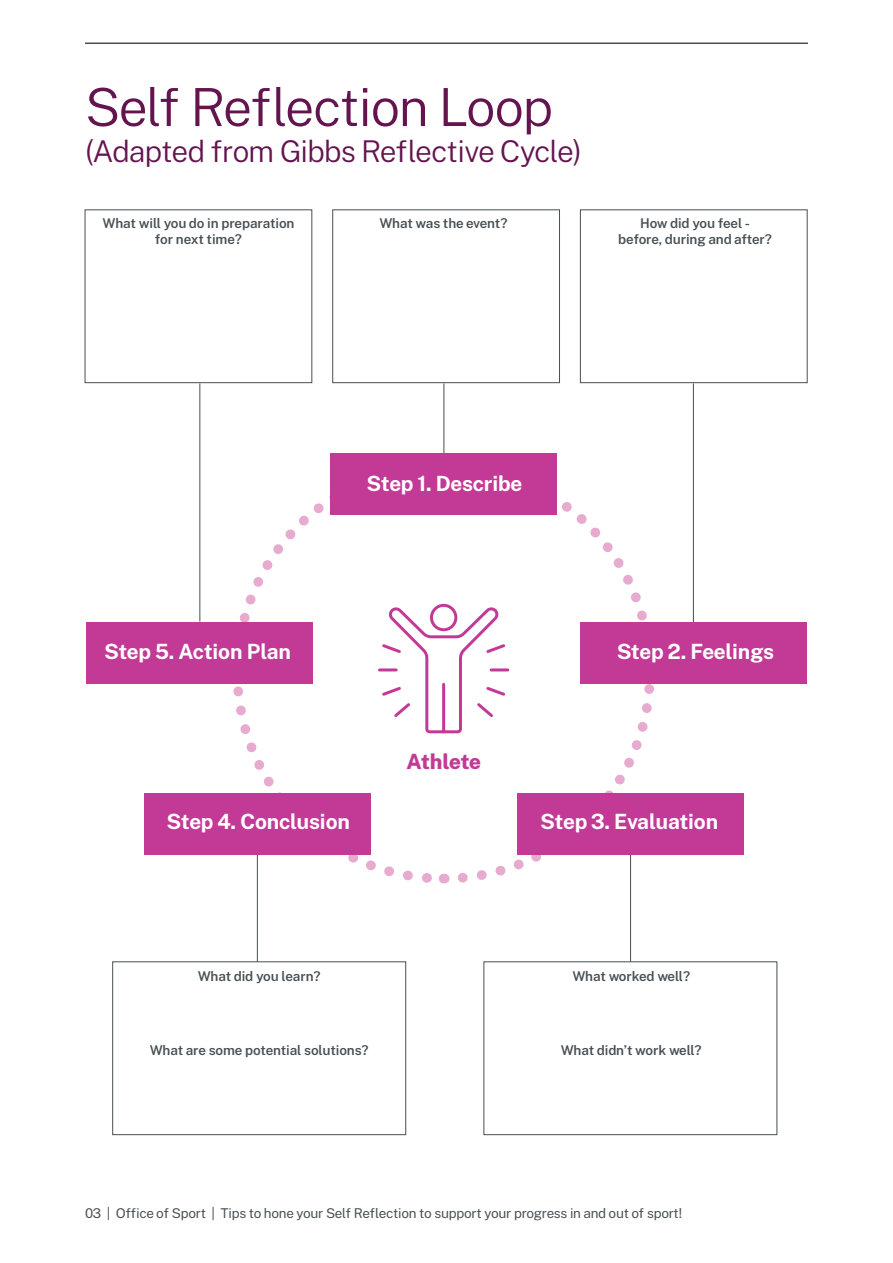
<style>
.page{position:relative;width:893px;height:1263px;background:#fff}
.page>*{position:absolute;margin:0;border:0;box-sizing:border-box;transform-origin:0 0}
.t1{font:300 52.5px "Public Sans";letter-spacing:-.03em;color:#64144e}
.t2{font:300 30px "Public Sans";letter-spacing:-.03em;color:#64144e}
.t3{font:700 21px "Public Sans";letter-spacing:-.01em;color:#fff}
.t4{font:800 21px "Public Sans";letter-spacing:-.02em;color:#c33a96}
.t5{font:600 13.5px/16.2px "Public Sans";letter-spacing:-.01em;color:#474f54;text-align:center}
.t6{font:13.5px "Public Sans";letter-spacing:-.02em;color:#474f54}
</style>
<div class="page">
<svg style="left:443px;top:502px;width:198px;height:102px"></svg>
<svg style="left:245px;top:496px;width:85px;height:108px"></svg>
<div style="left:332px;top:210px;width:228px;height:173px;border:1px solid #474f54"></div>
<hr style="left:444px;top:383px;width:1px;height:80px;background:#474f54">
<svg style="left:233px;top:604px;width:421px;height:285px"></svg>
<hr style="left:85px;top:43px;width:723px;height:1px;background:#474f54">
<div style="left:484px;top:962px;width:293px;height:173px;border:1px solid #474f54"></div>
<div style="left:112px;top:962px;width:294px;height:173px;border:1px solid #474f54"></div>
<div style="left:330px;top:454px;width:227px;height:61px;background:#c33a96"></div>
<div style="left:86px;top:622px;width:227px;height:62px;background:#c33a96"></div>
<div style="left:580px;top:210px;width:227px;height:173px;border:1px solid #474f54"></div>
<hr style="left:200px;top:383px;width:1px;height:238px;background:#474f54">
<hr style="left:257px;top:838px;width:1px;height:124px;background:#474f54">
<hr style="left:630px;top:838px;width:1px;height:124px;background:#474f54">
<hr style="left:693px;top:383px;width:1px;height:257px;background:#474f54">
<div style="left:144px;top:793px;width:227px;height:62px;background:#c33a96"></div>
<div style="left:517px;top:793px;width:227px;height:62px;background:#c33a96"></div>
<div style="left:580px;top:622px;width:227px;height:62px;background:#c33a96"></div>
<h1 class="t1" style="left:85px;top:68px;width:470px">Self Reflection Loop</h1>
<h2 class="t2" style="left:85px;top:129px;width:498px">(Adapted from Gibbs Reflective Cycle)</h2>
<p class="t5" style="left:103px;top:214px;width:194px">What will you do in preparation for next time?</p>
<p class="t5" style="left:379px;top:214px;width:130px">What was the event?</p>
<p class="t5" style="left:618px;top:214px;width:156px">How did you feel - before, during and after?</p>
<h3 class="t3" style="left:104px;top:635px;width:189px">Step 5. Action Plan</h3>
<h3 class="t3" style="left:367px;top:468px;width:157px">Step 1. Describe</h3>
<h3 class="t4" style="left:406px;top:745px;width:76px">Athlete</h3>
<h3 class="t3" style="left:617px;top:635px;width:159px">Step 2. Feelings</h3>
<h3 class="t3" style="left:167px;top:805px;width:185px">Step 4. Conclusion</h3>
<h3 class="t3" style="left:540px;top:805px;width:180px">Step 3. Evaluation</h3>
<p class="t5" style="left:198px;top:967px;width:125px">What did you learn?</p>
<p class="t5" style="left:150px;top:1041px;width:221px">What are some potential solutions?</p>
<p class="t5" style="left:572px;top:967px;width:120px">What worked well?</p>
<p class="t5" style="left:561px;top:1041px;width:143px">What didn’t work well?</p>
<p class="t6" style="left:85px;top:1203px;width:599px">03 | Office of Sport | Tips to hone your Self Reflection to support your progress in and out of sport!</p>
</div>
